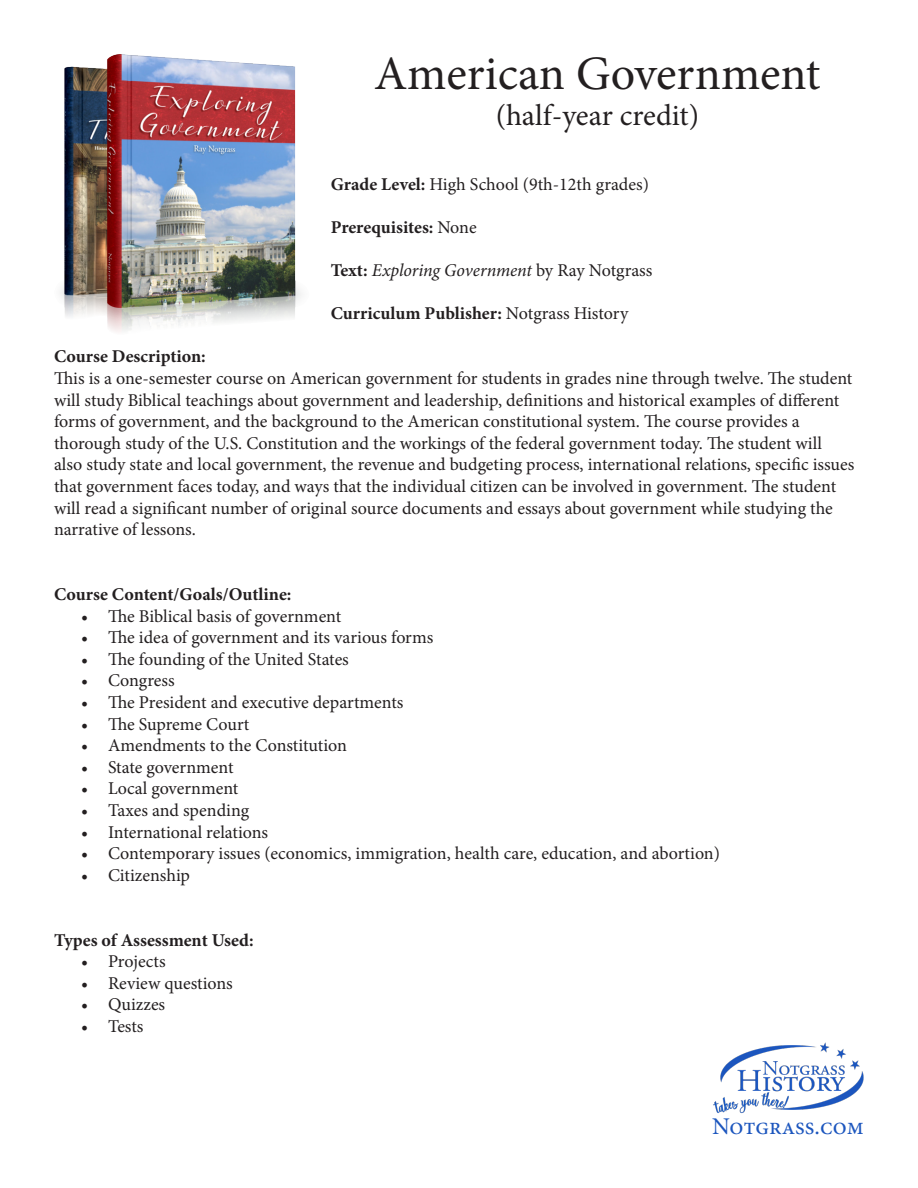
<style>
.page{position:relative;width:918px;height:1188px;background:#fff}
.page>*{position:absolute;margin:0;border:0;box-sizing:border-box;transform-origin:0 0}
.t1{font:48px "Minion Pro";color:#231f20}
.t2{font:30px "Minion Pro";color:#231f20}
.t3{font:24px "Minion Pro";color:#1c56be}
.t4{font:18px/21.6px "Minion Pro";color:#231f20}
.t5{font:700 18px "Minion Pro";color:#231f20}
.t6{font:italic 18px "Minion Pro";letter-spacing:-.005em;color:#231f20}
.s1{font-weight:700}
.s2{font-weight:400}
.s3{font-weight:700;font-style:normal}
.s4{font-style:normal}
</style>
<div class="page">
<img style="left:713px;top:1042px;width:151px;height:72px">
<img style="left:60px;top:54px;width:241px;height:278px">
<p class="t1" style="left:374px;top:41px;width:448px">American Government</p>
<p class="t2" style="left:496px;top:95px;width:205px">(half-year credit)</p>
<p class="t4" style="left:331px;top:173px;width:320px"><span class="s1">Grade Level:</span> High School (9th-12th grades)</p>
<p class="t5" style="left:331px;top:214px;width:147px">Prerequisites: <span class="s2">None</span></p>
<p class="t6" style="left:331px;top:258px;width:323px"><span class="s3">Text:</span> Exploring Government <span class="s4">by Ray Notgrass</span></p>
<p class="t5" style="left:331px;top:301px;width:299px">Curriculum Publisher: <span class="s2">Notgrass History</span></p>
<p class="t5" style="left:54px;top:344px;width:153px">Course Description:</p>
<p class="t4" style="left:54px;top:368px;width:802px">This is a one-semester course on American government for students in grades nine through twelve. The student will study Biblical teachings about government and leadership, definitions and historical examples of different forms of government, and the background to the American constitutional system. The course provides a thorough study of the U.S. Constitution and the workings of the federal government today. The student will also study state and local government, the revenue and budgeting process, international relations, specific issues that government faces today, and ways that the individual citizen can be involved in government. The student will read a significant number of original source documents and essays about government while studying the narrative of lessons.</p>
<p class="t5" style="left:54px;top:582px;width:239px">Course Content/Goals/Outline:</p>
<p class="t4" style="left:81px;top:605px;width:262px">• The Biblical basis of government</p>
<p class="t4" style="left:81px;top:627px;width:354px">• The idea of government and its various forms</p>
<p class="t4" style="left:81px;top:648px;width:269px">• The founding of the United States</p>
<p class="t4" style="left:81px;top:670px;width:95px">• Congress</p>
<p class="t4" style="left:81px;top:692px;width:324px">• The President and executive departments</p>
<p class="t4" style="left:81px;top:713px;width:170px">• The Supreme Court</p>
<p class="t4" style="left:81px;top:735px;width:267px">• Amendments to the Constitution</p>
<p class="t4" style="left:81px;top:756px;width:154px">• State government</p>
<p class="t4" style="left:81px;top:778px;width:159px">• Local government</p>
<p class="t4" style="left:81px;top:800px;width:170px">• Taxes and spending</p>
<p class="t4" style="left:81px;top:821px;width:189px">• International relations</p>
<p class="t4" style="left:81px;top:843px;width:641px">• Contemporary issues (economics, immigration, health care, education, and abortion)</p>
<p class="t4" style="left:81px;top:864px;width:111px">• Citizenship</p>
<p class="t5" style="left:54px;top:927px;width:201px">Types of Assessment Used:</p>
<p class="t4" style="left:81px;top:951px;width:86px">• Projects</p>
<p class="t4" style="left:81px;top:972px;width:153px">• Review questions</p>
<p class="t4" style="left:81px;top:994px;width:86px">• Quizzes</p>
<p class="t4" style="left:81px;top:1016px;width:64px">• Tests</p>
<p class="t3" style="left:712px;top:1110px;width:153px">Notgrass.com</p>
</div>
